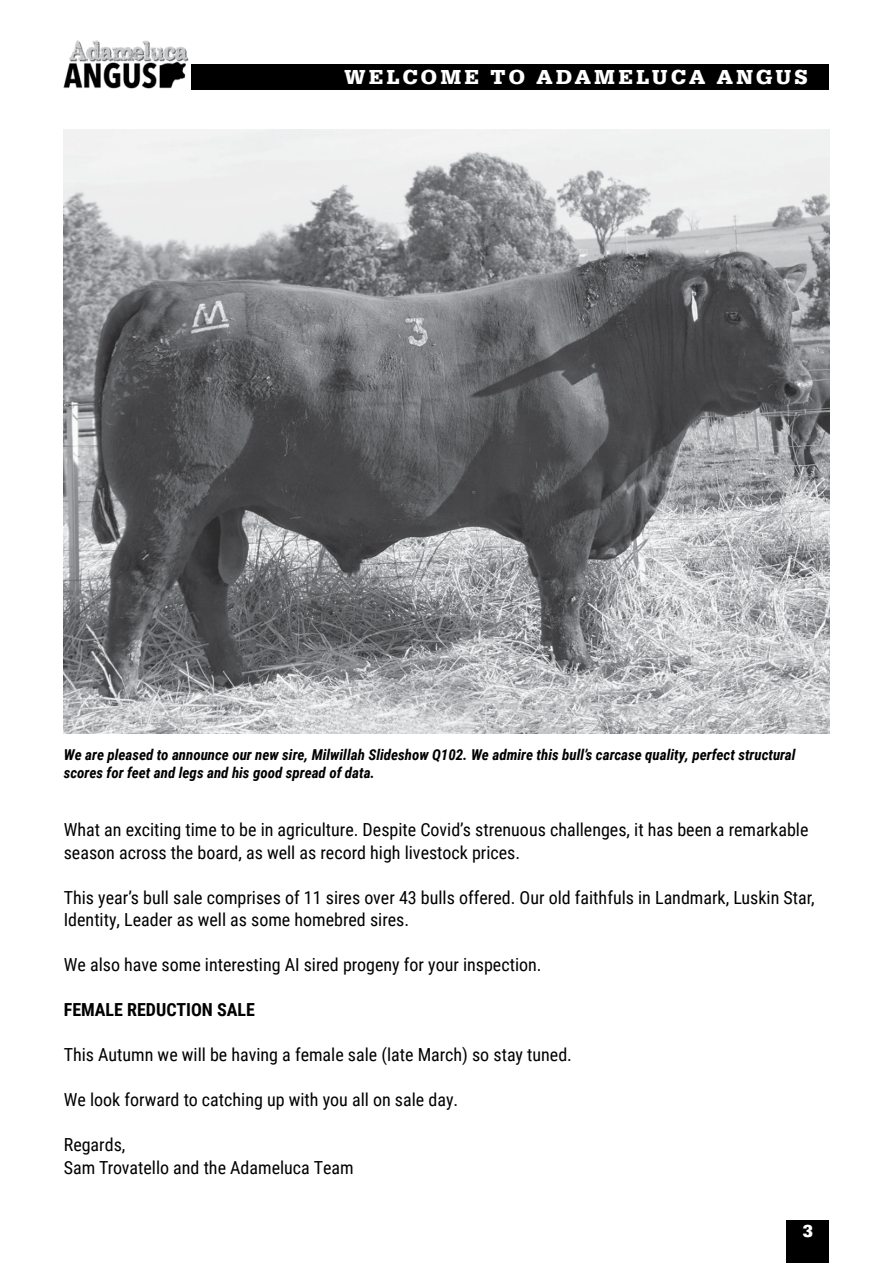
<style>
.page{position:relative;width:893px;height:1263px;background:#fff}
.page>*{position:absolute;margin:0;border:0;box-sizing:border-box;transform-origin:0 0}
.t1{font:700 21px "Serifa";letter-spacing:.15em;color:#fff}
.t2{font:18px/22.5px "Roboto Condensed";color:#000}
.t3{font:700 18px "Roboto Condensed";color:#000}
.t4{font:700 18px "Serifa";color:#fff}
.t5{font:italic 700 15px/18px "Roboto Condensed";color:#000}
</style>
<div class="page">
<div style="left:787px;top:1220px;width:42px;height:43px;background:#000"></div>
<img style="left:64px;top:40px;width:125px;height:49px">
<div style="left:191px;top:64px;width:638px;height:25px;background:#000"></div>
<img style="left:64px;top:130px;width:765px;height:603px">
<p class="t1" style="left:344px;top:64px;width:465px">WELCOME TO ADAMELUCA ANGUS</p>
<p class="t5" style="left:64px;top:745px;width:733px">We are pleased to announce our new sire, Milwillah Slideshow Q102. We admire this bull’s carcase quality, perfect structural scores for feet and legs and his good spread of data.</p>
<p class="t2" style="left:64px;top:818px;width:746px">What an exciting time to be in agriculture. Despite Covid’s strenuous challenges, it has been a remarkable season across the board, as well as record high livestock prices.</p>
<p class="t2" style="left:64px;top:885px;width:752px">This year’s bull sale comprises of 11 sires over 43 bulls offered. Our old faithfuls in Landmark, Luskin Star,<br>Identity, Leader as well as some homebred sires.</p>
<p class="t2" style="left:64px;top:953px;width:479px">We also have some interesting AI sired progeny for your inspection.</p>
<p class="t3" style="left:64px;top:997px;width:193px">FEMALE REDUCTION SALE</p>
<p class="t2" style="left:64px;top:1043px;width:510px">This Autumn we will be having a female sale (late March) so stay tuned.</p>
<p class="t2" style="left:64px;top:1088px;width:396px">We look forward to catching up with you all on sale day.</p>
<p class="t2" style="left:64px;top:1133px;width:291px">Regards,<br>Sam Trovatello and the Adameluca Team</p>
<p class="t4" style="left:803px;top:1221px;width:12px">3</p>
</div>
